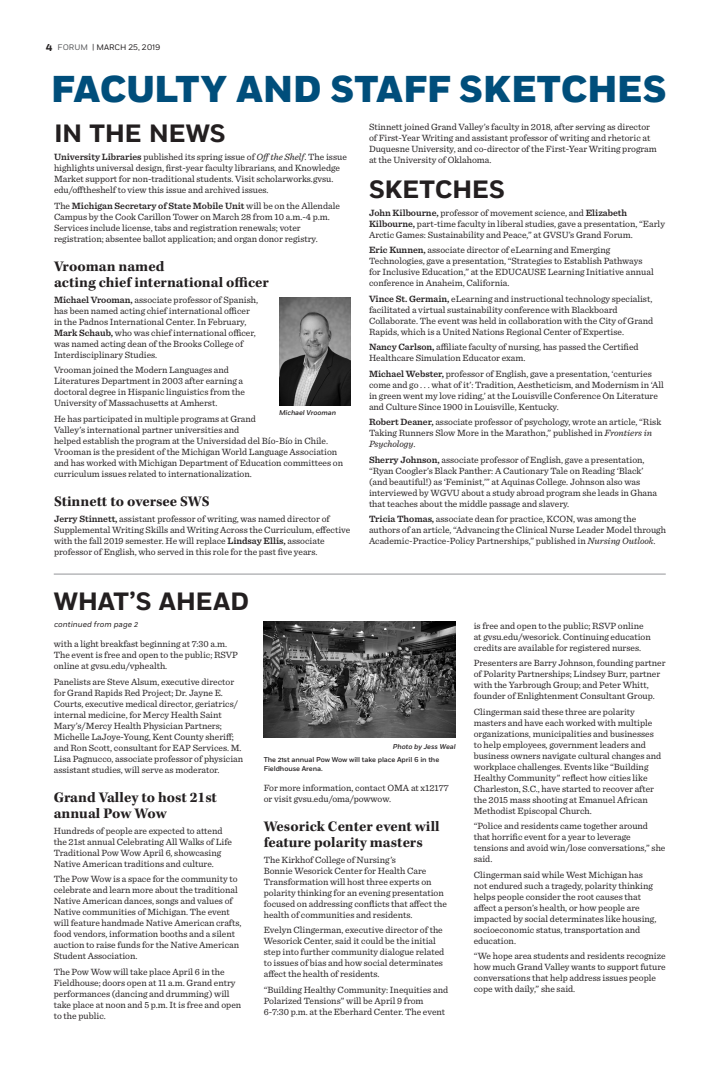
<style>
.page{position:relative;width:720px;height:1080px;background:#fff}
.page>*{position:absolute;margin:0;border:0;box-sizing:border-box;transform-origin:0 0}
.t1{font:800 37.3px "Fort";color:#004e7b}
.section_headline{font:700 25px "Fort";letter-spacing:-.01em;color:#231f20}
.story_headline{font:700 15px/16px "Kepler Std";color:#231f20}
.body_copy{font:9.5px/11px "Sentinel";color:#231f20}
.t2{font:8px "Fort";color:#231f20}
.story_continue_left{font:italic 8px "Fort";letter-spacing:.005em;color:#231f20}
.photo_caption{font:500 7px/9px "Fort";letter-spacing:-.01em;color:#231f20}
.photo_credit{font:italic 500 7px "Fort";color:#231f20}
.photo_name{font:italic 500 7px "Fort";letter-spacing:-.01em;color:#231f20}
.s1{font-weight:700;font-size:10px}
.s2{color:#57585a}
.s3{font-weight:600}
.s4{font-style:italic}
</style>
<div class="page">
<hr style="left:54px;top:574px;width:612px;height:1px;background:#939598">
<img style="left:279px;top:297px;width:72px;height:108px">
<img style="left:264px;top:621px;width:192px;height:117px">
<p class="t2" style="left:46px;top:43px;width:116px"><span class="s1">4</span> <span class="s2">FORUM</span> | MARCH 25, 2019</p>
<p class="t1" style="left:51px;top:66px;width:617px">FACULTY AND STAFF SKETCHES</p>
<p class="section_headline" style="left:54px;top:118px;width:173px">IN THE NEWS</p>
<p class="body_copy" style="left:54px;top:151px;width:294px"><span class="s3">University Libraries</span> published its spring issue of <span class="s4">Off the Shelf</span>. The issue highlights universal design, first-year faculty librarians, and Knowledge Market support for non-traditional students. Visit scholarworks.gvsu. edu/offtheshelf to view this issue and archived issues.</p>
<p class="body_copy" style="left:54px;top:200px;width:287px">The <span class="s3">Michigan Secretary of State Mobile Unit</span> will be on the Allendale Campus by the Cook Carillon Tower on March 28 from 10 a.m.-4 p.m.<br>Services include license, tabs and registration renewals; voter registration; absentee ballot application; and organ donor registry.</p>
<p class="story_headline" style="left:54px;top:259px;width:216px">Vrooman named<br>acting chief international officer</p>
<p class="body_copy" style="left:54px;top:294px;width:206px"><span class="s3">Michael Vrooman,</span> associate professor of Spanish, has been named acting chief international officer in the Padnos International Center. In February, <span class="s3">Mark Schaub,</span> who was chief international officer, was named acting dean of the Brooks College of Interdisciplinary Studies.</p>
<p class="body_copy" style="left:54px;top:364px;width:192px">Vrooman joined the Modern Languages and Literatures Department in 2003 after earning a doctoral degree in Hispanic linguistics from the University of Massachusetts at Amherst.</p>
<p class="body_copy" style="left:54px;top:413px;width:291px">He has participated in multiple programs at Grand<br>Valley’s international partner universities and<br>helped establish the program at the Universidad del Bío-Bío in Chile.<br>Vrooman is the president of the Michigan World Language Association and has worked with Michigan Department of Education committees on curriculum issues related to internationalization.</p>
<p class="story_headline" style="left:54px;top:494px;width:157px">Stinnett to oversee SWS</p>
<p class="body_copy" style="left:54px;top:513px;width:298px"><span class="s3">Jerry Stinnett,</span> assistant professor of writing, was named director of Supplemental Writing Skills and Writing Across the Curriculum, effective with the fall 2019 semester. He will replace <span class="s3">Lindsay Ellis,</span> associate professor of English, who served in this role for the past five years.</p>
<p class="photo_name" style="left:279px;top:408px;width:59px">Michael Vrooman</p>
<p class="body_copy" style="left:369px;top:121px;width:289px">Stinnett joined Grand Valley’s faculty in 2018, after serving as director of First-Year Writing and assistant professor of writing and rhetoric at Duquesne University, and co-director of the First-Year Writing program at the University of Oklahoma.</p>
<p class="section_headline" style="left:369px;top:174px;width:138px">SKETCHES</p>
<p class="body_copy" style="left:369px;top:207px;width:297px"><span class="s3">John Kilbourne,</span> professor of movement science, and <span class="s3">Elizabeth<br>Kilbourne,</span> part-time faculty in liberal studies, gave a presentation, “Early<br>Arctic Games: Sustainability and Peace,” at GVSU’s Grand Forum.</p>
<p class="body_copy" style="left:369px;top:244px;width:286px"><span class="s3">Eric Kunnen,</span> associate director of eLearning and Emerging Technologies, gave a presentation, “Strategies to Establish Pathways for Inclusive Education,” at the EDUCAUSE Learning Initiative annual conference in Anaheim, California.</p>
<p class="body_copy" style="left:369px;top:293px;width:286px"><span class="s3">Vince St. Germain,</span> eLearning and instructional technology specialist, facilitated a virtual sustainability conference with Blackboard Collaborate. The event was held in collaboration with the City of Grand Rapids, which is a United Nations Regional Center of Expertise.</p>
<p class="body_copy" style="left:369px;top:341px;width:271px"><span class="s3">Nancy Carlson,</span> affiliate faculty of nursing, has passed the Certified<br>Healthcare Simulation Educator exam.</p>
<p class="body_copy" style="left:369px;top:368px;width:296px"><span class="s3">Michael Webster,</span> professor of English, gave a presentation, ‘centuries come and go . . . what of it’: Tradition, Aestheticism, and Modernism in ‘All in green went my love riding,’ at the Louisville Conference On Literature and Culture Since 1900 in Louisville, Kentucky.</p>
<p class="body_copy" style="left:369px;top:416px;width:294px"><span class="s3">Robert Deaner,</span> associate professor of psychology, wrote an article, “Risk<br>Taking Runners Slow More in the Marathon,” published in <span class="s4">Frontiers in<br>Psychology</span>.</p>
<p class="body_copy" style="left:369px;top:454px;width:290px"><span class="s3">Sherry Johnson,</span> associate professor of English, gave a presentation, “Ryan Coogler’s Black Panther: A Cautionary Tale on Reading ‘Black’ (and beautiful!) as ‘Feminist,’” at Aquinas College. Johnson also was interviewed by WGVU about a study abroad program she leads in Ghana that teaches about the middle passage and slavery.</p>
<p class="body_copy" style="left:369px;top:513px;width:299px"><span class="s3">Tricia Thomas,</span> associate dean for practice, KCON, was among the authors of an article, “Advancing the Clinical Nurse Leader Model through<br>Academic-Practice-Policy Partnerships,” published in <span class="s4">Nursing Outlook</span>.</p>
<p class="section_headline" style="left:54px;top:586px;width:197px">WHAT’S AHEAD</p>
<p class="body_copy" style="left:54px;top:638px;width:186px">with a light breakfast beginning at 7:30 a.m.<br>The event is free and open to the public; RSVP online at gvsu.edu/vphealth.</p>
<p class="body_copy" style="left:54px;top:675px;width:191px">Panelists are Steve Alsum, executive director for Grand Rapids Red Project; Dr. Jayne E.<br>Courts, executive medical director, geriatrics/ internal medicine, for Mercy Health Saint Mary’s/Mercy Health Physician Partners; Michelle LaJoye-Young, Kent County sheriff; and Ron Scott, consultant for EAP Services. M.<br>Lisa Pagnucco, associate professor of physician assistant studies, will serve as moderator.</p>
<p class="story_headline" style="left:54px;top:790px;width:165px">Grand Valley to host 21st annual Pow Wow</p>
<p class="body_copy" style="left:54px;top:824px;width:180px">Hundreds of people are expected to attend the 21st annual Celebrating All Walks of Life Traditional Pow Wow April 6, showcasing Native American traditions and culture.</p>
<p class="body_copy" style="left:54px;top:873px;width:189px">The Pow Wow is a space for the community to celebrate and learn more about the traditional Native American dances, songs and values of Native communities of Michigan. The event will feature handmade Native American crafts, food vendors, information booths and a silent auction to raise funds for the Native American Student Association.</p>
<p class="body_copy" style="left:54px;top:965px;width:189px">The Pow Wow will take place April 6 in the Fieldhouse; doors open at 11 a.m. Grand entry performances (dancing and drumming) will take place at noon and 5 p.m. It is free and open to the public.</p>
<p class="story_continue_left" style="left:54px;top:619px;width:86px">continued from page 2</p>
<p class="photo_credit" style="left:393px;top:742px;width:64px">Photo by Jess Weal</p>
<p class="photo_caption" style="left:264px;top:755px;width:177px">The 21st annual Pow Wow will take place April 6 in the<br>Fieldhouse Arena.</p>
<p class="body_copy" style="left:264px;top:781px;width:187px">For more information, contact OMA at x12177 or visit gvsu.edu/oma/powwow.</p>
<p class="story_headline" style="left:264px;top:819px;width:177px">Wesorick Center event will feature polarity masters</p>
<p class="body_copy" style="left:264px;top:853px;width:185px">The Kirkhof College of Nursing’s<br>Bonnie Wesorick Center for Health Care Transformation will host three experts on polarity thinking for an evening presentation focused on addressing conflicts that affect the health of communities and residents.</p>
<p class="body_copy" style="left:264px;top:924px;width:182px">Evelyn Clingerman, executive director of the Wesorick Center, said it could be the initial step into further community dialogue related to issues of bias and how social determinates affect the health of residents.</p>
<p class="body_copy" style="left:264px;top:983px;width:186px">“Building Healthy Community: Inequities and<br>Polarized Tensions” will be April 9 from<br>6-7:30 p.m. at the Eberhard Center. The event</p>
<p class="body_copy" style="left:474px;top:619px;width:179px">is free and open to the public; RSVP online at gvsu.edu/wesorick. Continuing education credits are available for registered nurses.</p>
<p class="body_copy" style="left:474px;top:657px;width:193px">Presenters are Barry Johnson, founding partner of Polarity Partnerships; Lindsey Burr, partner with the Yarbrough Group; and Peter Whitt, founder of Enlightenment Consultant Group.</p>
<p class="body_copy" style="left:474px;top:705px;width:189px">Clingerman said these three are polarity masters and have each worked with multiple organizations, municipalities and businesses to help employees, government leaders and business owners navigate cultural changes and workplace challenges. Events like “Building Healthy Community” reflect how cities like Charleston, S.C., have started to recover after the 2015 mass shooting at Emanuel African Methodist Episcopal Church.</p>
<p class="body_copy" style="left:474px;top:820px;width:193px">“Police and residents came together around that horrific event for a year to leverage tensions and avoid win/lose conversations,” she said.</p>
<p class="body_copy" style="left:474px;top:868px;width:184px">Clingerman said while West Michigan has not endured such a tragedy, polarity thinking helps people consider the root causes that affect a person’s health, or how people are impacted by social determinates like housing, socioeconomic status, transportation and education.</p>
<p class="body_copy" style="left:474px;top:950px;width:193px">“We hope area students and residents recognize how much Grand Valley wants to support future conversations that help address issues people cope with daily,” she said.</p>
</div>
